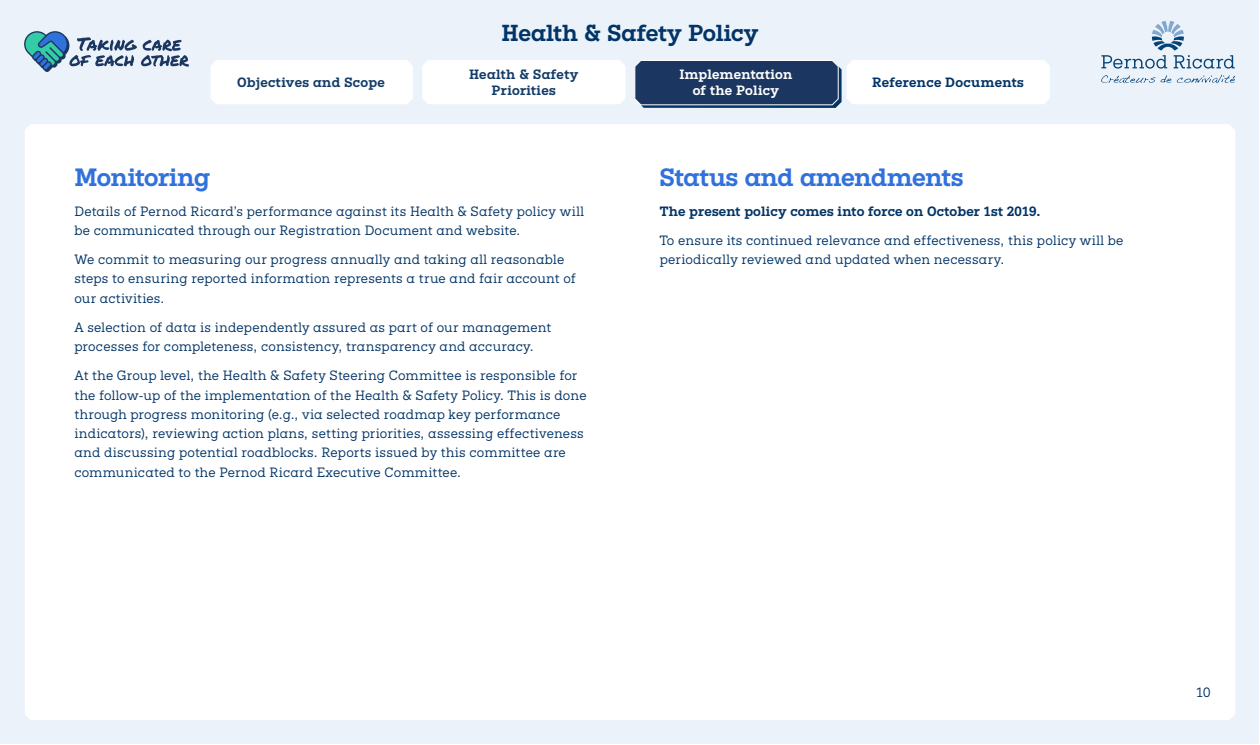
<style>
.page{position:relative;width:1260px;height:745px;background:#fff}
.page>*{position:absolute;margin:0;border:0;box-sizing:border-box;transform-origin:0 0}
._13_New_Body{font:700 22.75px "Pernod Ricard";letter-spacing:-.015em;color:#3171dc}
.t1{font:700 21px "Pernod Ricard";color:#023466}
._13_New_Body-2{font:12.25px/19.2px "Pernod Ricard";letter-spacing:.015em;color:#023466}
._13_New_Body-3{font:700 12.25px "Pernod Ricard";letter-spacing:.02em;color:#023466}
.t2{font:700 12.25px/15.8px "Pernod Ricard";letter-spacing:.03em;color:#123b66;text-align:center}
.t3{font:700 12.25px/15.8px "Pernod Ricard";letter-spacing:.02em;color:#fff;text-align:center}
</style>
<div class="page">
<div style="left:1px;top:1px;width:1258px;height:742px;background:#ebf2fa"></div>
<div style="left:25px;top:124px;width:1210px;height:595px;background:#fff"></div>
<svg style="left:1101px;top:21px;width:134px;height:48px"></svg>
<svg style="left:1101px;top:75px;width:134px;height:8px"></svg>
<div style="left:210px;top:60px;width:203px;height:44px;background:#fff"></div>
<svg style="left:635px;top:60px;width:415px;height:48px;background:#92a0b4"></svg>
<div style="left:422px;top:60px;width:204px;height:44px;background:#fff"></div>
<svg style="left:24px;top:31px;width:165px;height:41px"></svg>
<h2 class="t1" style="left:501px;top:19px;width:259px">Health &amp; Safety Policy</h2>
<p class="t2" style="left:469px;top:66px;width:111px">Health &amp; Safety<br>Priorities</p>
<p class="t3" style="left:679px;top:67px;width:115px">Implementation of the Policy</p>
<p class="t2" style="left:237px;top:74px;width:149px">Objectives and Scope</p>
<p class="_13_New_Body-3" style="left:872px;top:74px;width:153px">Reference Documents</p>
<p class="_13_New_Body" style="left:74px;top:162px;width:137px">Monitoring</p>
<p class="_13_New_Body-2" style="left:74px;top:201px;width:511px">Details of Pernod Ricard’s performance against its Health &amp; Safety policy will be communicated through our Registration Document and website.</p>
<p class="_13_New_Body-2" style="left:74px;top:250px;width:503px">We commit to measuring our progress annually and taking all reasonable steps to ensuring reported information represents a true and fair account of our activities.</p>
<p class="_13_New_Body-2" style="left:74px;top:318px;width:479px">A selection of data is independently assured as part of our management processes for completeness, consistency, transparency and accuracy.</p>
<p class="_13_New_Body-2" style="left:74px;top:366px;width:514px">At the Group level, the Health &amp; Safety Steering Committee is responsible for the follow-up of the implementation of the Health &amp; Safety Policy. This is done through progress monitoring (e.g., via selected roadmap key performance indicators), reviewing action plans, setting priorities, assessing effectiveness and discussing potential roadblocks. Reports issued by this committee are communicated to the Pernod Ricard Executive Committee.</p>
<p class="_13_New_Body" style="left:660px;top:162px;width:305px">Status and amendments</p>
<p class="_13_New_Body-3" style="left:660px;top:202px;width:382px">The present policy comes into force on October 1st 2019.</p>
<p class="_13_New_Body-2" style="left:660px;top:231px;width:465px">To ensure its continued relevance and effectiveness, this policy will be periodically reviewed and updated when necessary.</p>
<p class="_13_New_Body-2" style="left:1196px;top:682px;width:16px">10<sup>10</sup></p>
</div>
